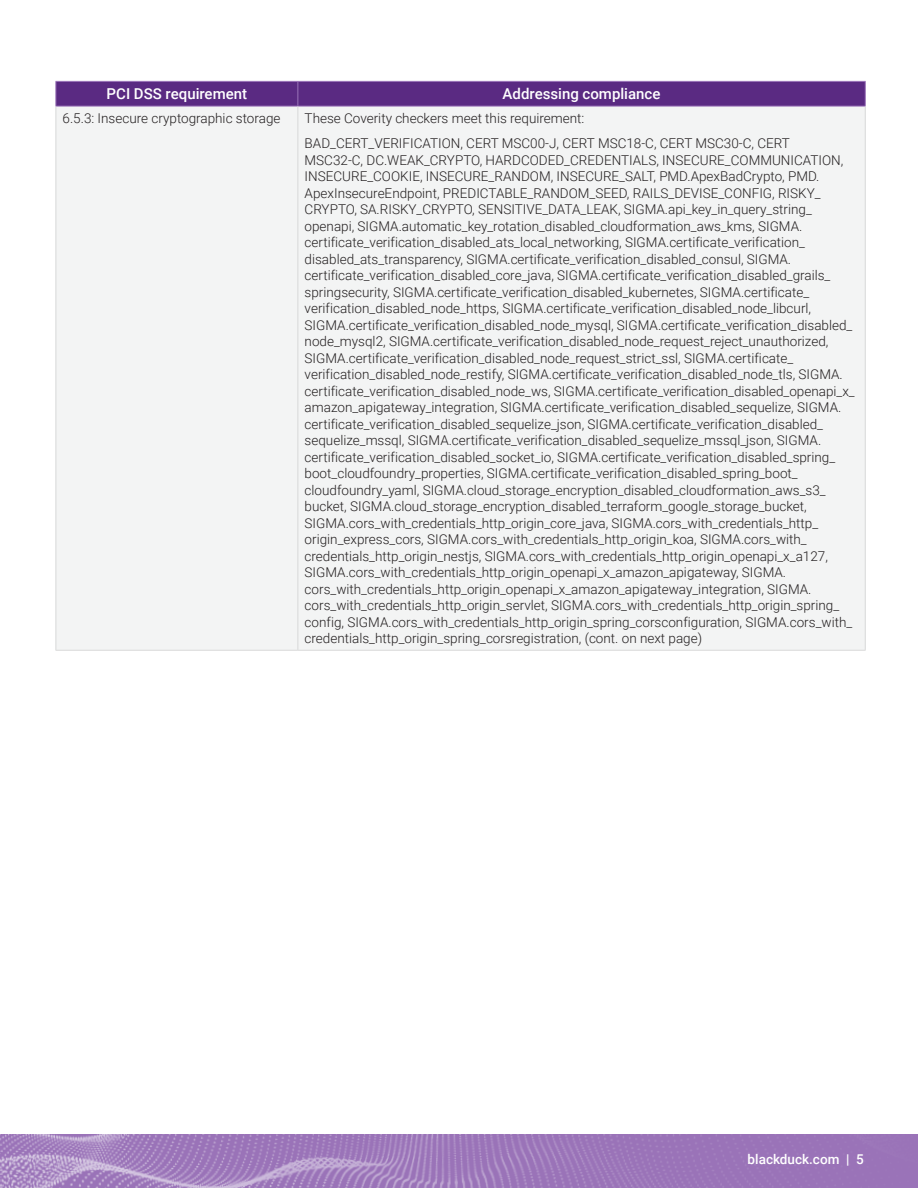
<style>
.page{position:relative;width:918px;height:1188px;background:#fff}
.page>*{position:absolute;margin:0;border:0;box-sizing:border-box;transform-origin:0 0}
.TABLE_COLUMN_HEADER{font:500 15px "Roboto";color:#fff}
.TABLE_ROW_BODY{font:300 13.5px/16.5px "Roboto";color:#231f20}
.t1{font:500 13.5px "Roboto";color:#fff}
</style>
<div class="page">
<img style="left:0;top:1134px;width:918px;height:54px">
<div style="left:57px;top:107px;width:808px;height:543px;background:#f3f4f4"></div>
<svg style="left:56px;top:81px;width:810px;height:25px;background:#5d2e85"></svg>
<hr style="left:56px;top:106px;width:242px;height:1px;background:#9a73b8">
<hr style="left:298px;top:106px;width:568px;height:1px;background:#9a73b8">
<hr style="left:56px;top:106px;width:1px;height:544px;background:#d8d9d9">
<hr style="left:297px;top:106px;width:1px;height:544px;background:#d8d9d9">
<hr style="left:865px;top:106px;width:1px;height:544px;background:#d8d9d9">
<hr style="left:56px;top:650px;width:242px;height:1px;background:#d8d9d9">
<hr style="left:298px;top:650px;width:568px;height:1px;background:#d8d9d9">
<p class="TABLE_COLUMN_HEADER" style="left:107px;top:84px;width:142px">PCI DSS requirement</p>
<p class="TABLE_COLUMN_HEADER" style="left:503px;top:84px;width:159px">Addressing compliance</p>
<p class="TABLE_ROW_BODY" style="left:63px;top:109px;width:219px">6.5.3: Insecure cryptographic storage</p>
<p class="TABLE_ROW_BODY" style="left:305px;top:109px;width:281px">These Coverity checkers meet this requirement:</p>
<p class="TABLE_ROW_BODY" style="left:305px;top:135px;width:552px">BAD_CERT_VERIFICATION, CERT MSC00-J, CERT MSC18-C, CERT MSC30-C, CERT<br>MSC32-C, DC.WEAK_CRYPTO, HARDCODED_CREDENTIALS, INSECURE_COMMUNICATION, INSECURE_COOKIE, INSECURE_RANDOM, INSECURE_SALT, PMD.ApexBadCrypto, PMD.<br>ApexInsecureEndpoint, PREDICTABLE_RANDOM_SEED, RAILS_DEVISE_CONFIG, RISKY_ CRYPTO, SA.RISKY_CRYPTO, SENSITIVE_DATA_LEAK, SIGMA.api_key_in_query_string_ openapi, SIGMA.automatic_key_rotation_disabled_cloudformation_aws_kms, SIGMA. certificate_verification_disabled_ats_local_networking, SIGMA.certificate_verification_ disabled_ats_transparency, SIGMA.certificate_verification_disabled_consul, SIGMA. certificate_verification_disabled_core_java, SIGMA.certificate_verification_disabled_grails_ springsecurity, SIGMA.certificate_verification_disabled_kubernetes, SIGMA.certificate_ verification_disabled_node_https, SIGMA.certificate_verification_disabled_node_libcurl, SIGMA.certificate_verification_disabled_node_mysql, SIGMA.certificate_verification_disabled_ node_mysql2, SIGMA.certificate_verification_disabled_node_request_reject_unauthorized, SIGMA.certificate_verification_disabled_node_request_strict_ssl, SIGMA.certificate_ verification_disabled_node_restify, SIGMA.certificate_verification_disabled_node_tls, SIGMA. certificate_verification_disabled_node_ws, SIGMA.certificate_verification_disabled_openapi_x_ amazon_apigateway_integration, SIGMA.certificate_verification_disabled_sequelize, SIGMA. certificate_verification_disabled_sequelize_json, SIGMA.certificate_verification_disabled_ sequelize_mssql, SIGMA.certificate_verification_disabled_sequelize_mssql_json, SIGMA. certificate_verification_disabled_socket_io, SIGMA.certificate_verification_disabled_spring_ boot_cloudfoundry_properties, SIGMA.certificate_verification_disabled_spring_boot_ cloudfoundry_yaml, SIGMA.cloud_storage_encryption_disabled_cloudformation_aws_s3_ bucket, SIGMA.cloud_storage_encryption_disabled_terraform_google_storage_bucket, SIGMA.cors_with_credentials_http_origin_core_java, SIGMA.cors_with_credentials_http_ origin_express_cors, SIGMA.cors_with_credentials_http_origin_koa, SIGMA.cors_with_ credentials_http_origin_nestjs, SIGMA.cors_with_credentials_http_origin_openapi_x_a127, SIGMA.cors_with_credentials_http_origin_openapi_x_amazon_apigateway, SIGMA. cors_with_credentials_http_origin_openapi_x_amazon_apigateway_integration, SIGMA. cors_with_credentials_http_origin_servlet, SIGMA.cors_with_credentials_http_origin_spring_ config, SIGMA.cors_with_credentials_http_origin_spring_corsconfiguration, SIGMA.cors_with_ credentials_http_origin_spring_corsregistration, (cont. on next page)</p>
<p class="t1" style="left:748px;top:1149px;width:118px">blackduck.com | 5</p>
</div>
